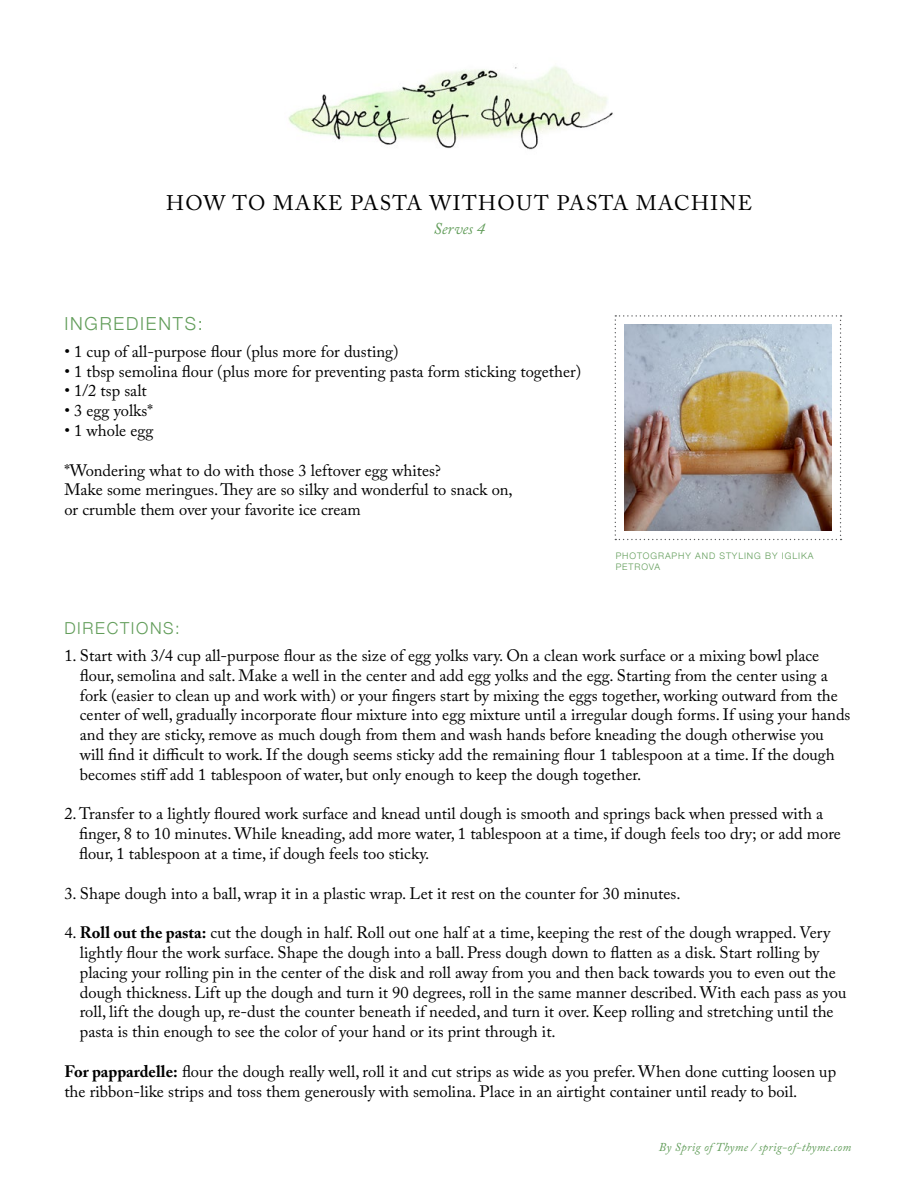
<style>
.page{position:relative;width:918px;height:1188px;background:#fff}
.page>*{position:absolute;margin:0;border:0;box-sizing:border-box;transform-origin:0 0}
.t1{font:21px "Adobe Caslon Pro";letter-spacing:.065em;color:#000}
.t2{font:300 18px "Helvetica Neue";letter-spacing:.1em;color:#629d5a}
.t3{font:16.5px/19.8px "Adobe Caslon Pro";color:#000}
.t4{font:300 16.5px "Helvetica Neue";letter-spacing:.1em;color:#629d5a}
.t5{font:italic 16.5px "Adobe Caslon Pro";color:#629d5a}
.t6{font:italic 12px "Adobe Caslon Pro";letter-spacing:.025em;color:#629d5a}
.t7{font:300 9px/10.8px "Helvetica Neue";letter-spacing:.1em;color:#629d5a}
.s1{font-weight:700}
</style>
<div class="page">
<img style="left:615px;top:315px;width:227px;height:225px">
<img style="left:288px;top:66px;width:325px;height:84px">
<p class="t1" style="left:166px;top:190px;width:588px">HOW TO MAKE PASTA WITHOUT PASTA MACHINE</p>
<p class="t5" style="left:433px;top:219px;width:53px">Serves 4</p>
<p class="t2" style="left:64px;top:309px;width:140px">INGREDIENTS:</p>
<p class="t3" style="left:64px;top:341px;width:336px">• 1 cup of all-purpose flour (plus more for dusting)</p>
<p class="t3" style="left:64px;top:361px;width:518px">• 1 tbsp semolina flour (plus more for preventing pasta form sticking together)</p>
<p class="t3" style="left:64px;top:381px;width:84px">• 1/2 tsp salt</p>
<p class="t3" style="left:64px;top:401px;width:90px">• 3 egg yolks*</p>
<p class="t3" style="left:64px;top:420px;width:91px">• 1 whole egg</p>
<p class="t3" style="left:64px;top:460px;width:450px">*Wondering what to do with those 3 leftover egg whites?<br>Make some meringues. They are so silky and wonderful to snack on, or crumble them over your favorite ice cream</p>
<p class="t7" style="left:616px;top:550px;width:199px">PHOTOGRAPHY AND STYLING BY IGLIKA<br>PETROVA</p>
<p class="t4" style="left:64px;top:615px;width:117px">DIRECTIONS:</p>
<p class="t3" style="left:80px;top:645px;width:772px;text-indent:-15px">1. Start with 3/4 cup all-purpose flour as the size of egg yolks vary. On a clean work surface or a mixing bowl place flour, semolina and salt. Make a well in the center and add egg yolks and the egg. Starting from the center using a fork (easier to clean up and work with) or your fingers start by mixing the eggs together, working outward from the center of well, gradually incorporate flour mixture into egg mixture until a irregular dough forms. If using your hands and they are sticky, remove as much dough from them and wash hands before kneading the dough otherwise you will find it difficult to work. If the dough seems sticky add the remaining flour 1 tablespoon at a time. If the dough becomes stiff add 1 tablespoon of water, but only enough to keep the dough together.</p>
<p class="t3" style="left:79px;top:804px;width:763px;text-indent:-15px">2. Transfer to a lightly floured work surface and knead until dough is smooth and springs back when pressed with a finger, 8 to 10 minutes. While kneading, add more water, 1 tablespoon at a time, if dough feels too dry; or add more flour, 1 tablespoon at a time, if dough feels too sticky.</p>
<p class="t3" style="left:64px;top:883px;width:618px">3. Shape dough into a ball, wrap it in a plastic wrap. Let it rest on the counter for 30 minutes.</p>
<p class="t3" style="left:80px;top:923px;width:768px;text-indent:-15px">4. <span class="s1">Roll out the pasta:</span> cut the dough in half. Roll out one half at a time, keeping the rest of the dough wrapped. Very lightly flour the work surface. Shape the dough into a ball. Press dough down to flatten as a disk. Start rolling by placing your rolling pin in the center of the disk and roll away from you and then back towards you to even out the dough thickness. Lift up the dough and turn it 90 degrees, roll in the same manner described. With each pass as you roll, lift the dough up, re-dust the counter beneath if needed, and turn it over. Keep rolling and stretching until the pasta is thin enough to see the color of your hand or its print through it.</p>
<p class="t3" style="left:64px;top:1061px;width:773px"><span class="s1">For pappardelle:</span> flour the dough really well, roll it and cut strips as wide as you prefer. When done cutting loosen up the ribbon-like strips and toss them generously with semolina. Place in an airtight container until ready to boil.</p>
<p class="t6" style="left:659px;top:1139px;width:194px">By Sprig of Thyme / sprig-of-thyme.com</p>
</div>
